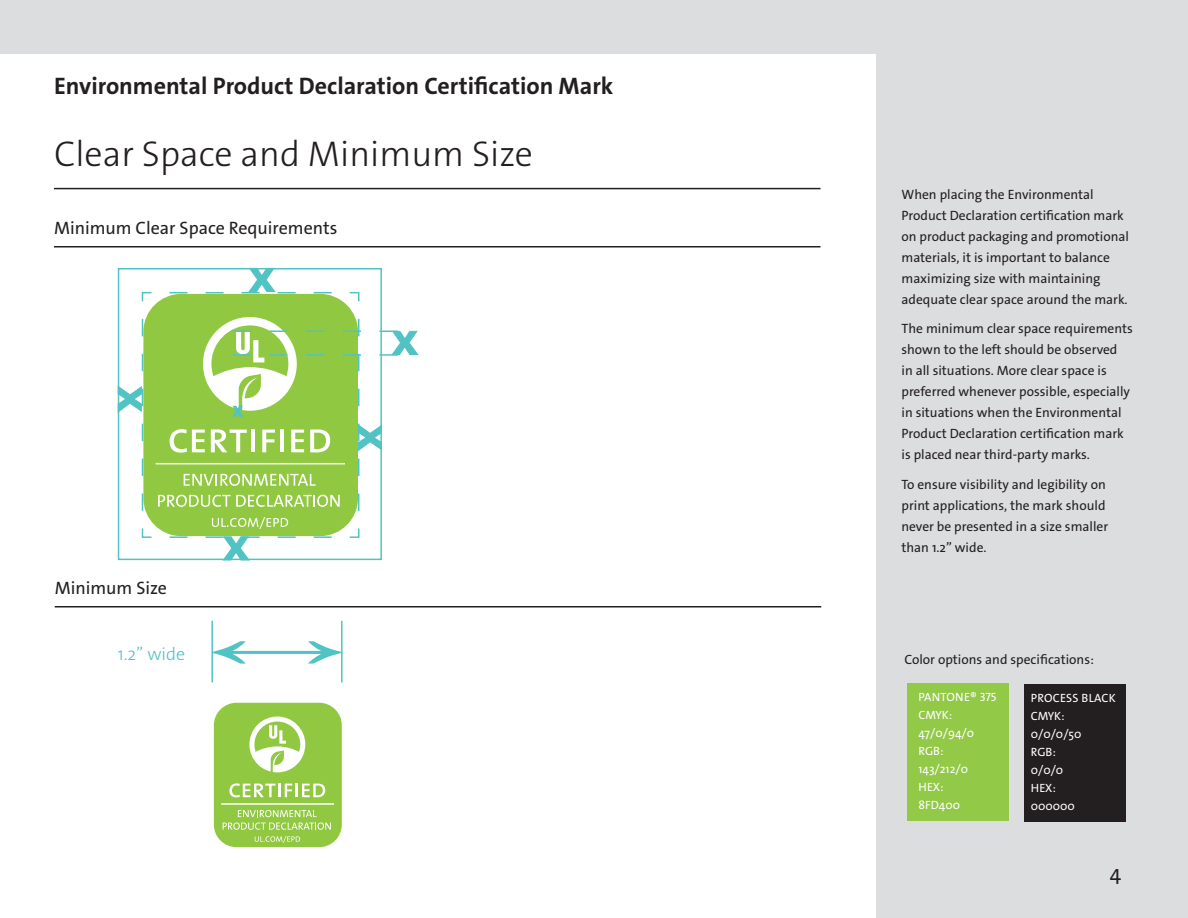
<style>
.page{position:relative;width:1188px;height:918px;background:#dcdddf}
.page>*{position:absolute;margin:0;border:0;box-sizing:border-box;transform-origin:0 0}
.t1{font:300 36px "The Sans Os F";color:#231f20}
.t2{font:700 24px "The Sans Os F";color:#231f20}
.t3{font:21px "The Sans Os F";color:#231f20}
.t4{font:18px "The Sans Os F";color:#231f20}
.t5{font:300 18px "The Sans Os F";color:#52c3c4}
.t6{font:13.5px/21px "The Sans Os F";color:#231f20}
.t7{font:12px/18px "The Sans Os F";color:#fff}
.t8{font:12px "The Sans Os F";letter-spacing:.02em;color:#fff}
</style>
<div class="page">
<div style="left:0;top:54px;width:876px;height:864px;background:#fff"></div>
<hr style="left:54px;top:188px;width:766px;height:1px;background:#231f20">
<hr style="left:54px;top:246px;width:766px;height:2px;background:#231f20">
<div style="left:1024px;top:684px;width:101px;height:138px;background:#231f20"></div>
<div style="left:907px;top:683px;width:102px;height:138px;background:#92c947"></div>
<hr style="left:55px;top:606px;width:766px;height:2px;background:#231f20">
<svg style="left:141px;top:291px;width:219px;height:247px;background:#a2d062"></svg>
<svg style="left:161px;top:268px;width:171px;height:25px"></svg>
<svg style="left:170px;top:536px;width:171px;height:25px"></svg>
<svg style="left:158px;top:310px;width:261px;height:201px"></svg>
<svg style="left:117px;top:319px;width:26px;height:201px"></svg>
<hr style="left:211px;top:621px;width:2px;height:61px;background:#52c3c4">
<hr style="left:341px;top:621px;width:2px;height:62px;background:#52c3c4">
<svg style="left:213px;top:641px;width:128px;height:23px"></svg>
<div style="left:214px;top:703px;width:128px;height:144px;background:#91c841;border-radius:23px"></div>
<svg style="left:229px;top:783px;width:96px;height:14px"></svg>
<svg style="left:223px;top:810px;width:108px;height:20px"></svg>
<hr style="left:221px;top:803px;width:113px;height:2px;background:#fff">
<svg style="left:249px;top:717px;width:56px;height:56px"></svg>
<svg style="left:255px;top:836px;width:45px;height:7px"></svg>
<h2 class="t2" style="left:54px;top:71px;width:561px">Environmental Product Declaration Certification Mark</h2>
<p class="t1" style="left:54px;top:131px;width:481px">Clear Space and Minimum Size</p>
<p class="t4" style="left:54px;top:216px;width:285px">Minimum Clear Space Requirements</p>
<p class="t4" style="left:55px;top:576px;width:114px">Minimum Size</p>
<p class="t5" style="left:118px;top:643px;width:69px">1.2” wide</p>
<p class="t6" style="left:901px;top:184px;width:229px">When placing the Environmental Product Declaration certification mark on product packaging and promotional materials, it is important to balance maximizing size with maintaining adequate clear space around the mark.</p>
<p class="t6" style="left:901px;top:318px;width:233px">The minimum clear space requirements shown to the left should be observed<br>in all situations. More clear space is preferred whenever possible, especially in situations when the Environmental Product Declaration certification mark is placed near third-party marks.</p>
<p class="t6" style="left:901px;top:474px;width:208px">To ensure visibility and legibility on print applications, the mark should never be presented in a size smaller than 1.2” wide.</p>
<p class="t6" style="left:904px;top:649px;width:191px">Color options and specifications:</p>
<p class="t7" style="left:919px;top:688px;width:79px">PANTONE® 375</p>
<p class="t7" style="left:918px;top:706px;width:57px">CMYK:<br>47/0/94/0</p>
<p class="t7" style="left:918px;top:742px;width:51px">RGB:<br>143/212/0</p>
<p class="t7" style="left:918px;top:778px;width:43px">HEX:<br>8FD400</p>
<p class="t8" style="left:1031px;top:690px;width:86px">PROCESS BLACK</p>
<p class="t7" style="left:1031px;top:707px;width:52px">CMYK:<br>0/0/0/50</p>
<p class="t7" style="left:1031px;top:743px;width:34px">RGB:<br>0/0/0</p>
<p class="t7" style="left:1031px;top:779px;width:46px">HEX:<br>000000</p>
<p class="t3" style="left:1110px;top:859px;width:13px">4</p>
</div>
